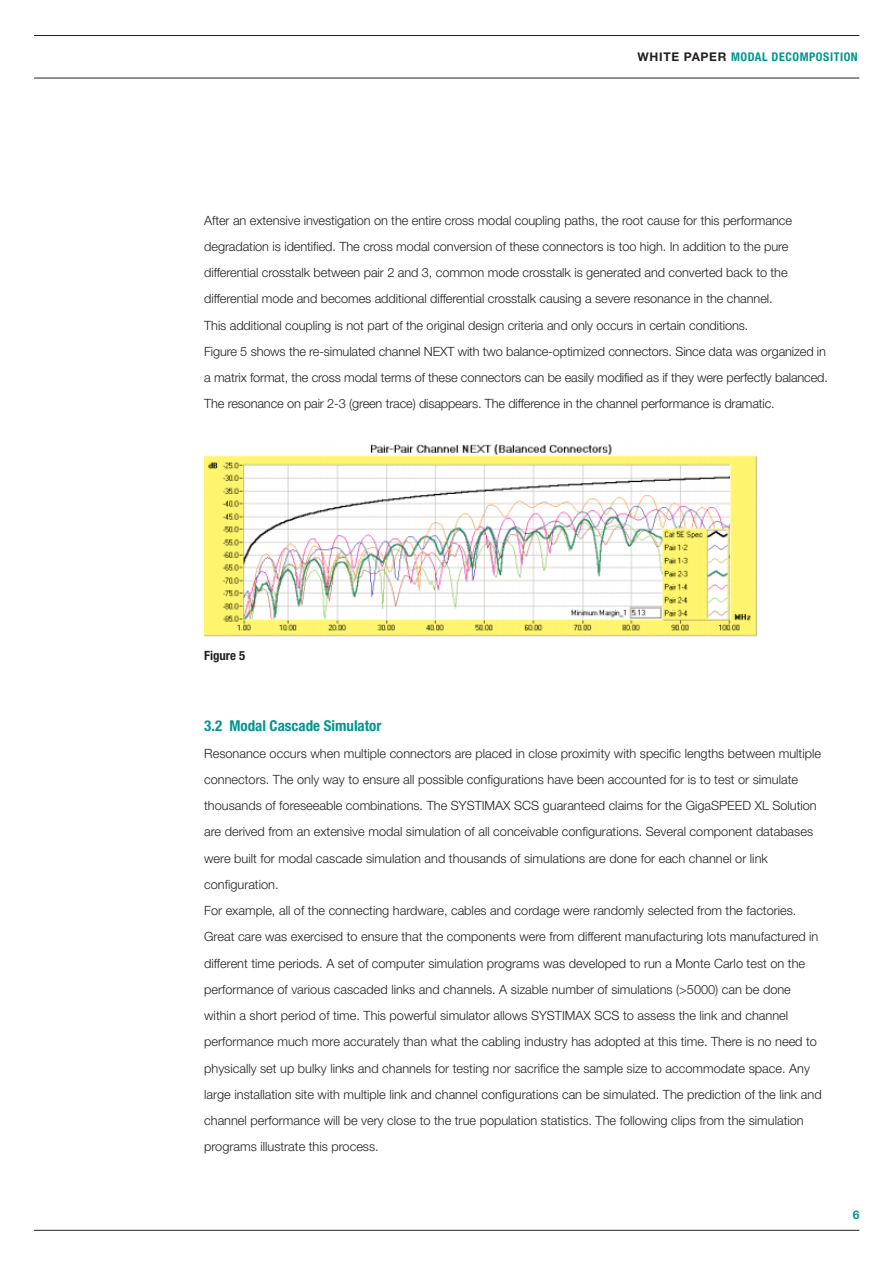
<style>
.page{position:relative;width:893px;height:1263px;background:#fff}
.page>*{position:absolute;margin:0;border:0;box-sizing:border-box;transform-origin:0 0}
.t1{font:700 condensed 15px "Helvetica Neue";color:#00958f}
.t2{font:300 12.75px/26.2px "Helvetica Neue";color:#231f20}
.t3{font:700 condensed 12.75px "Helvetica Neue";color:#231f20}
.t4{font:700 condensed 12px "Helvetica Neue";letter-spacing:.05em;color:#00958f}
.t5{font:700 12px "Helvetica Neue";color:#00958f}
.s1{font-stretch:normal;color:#231f20}
</style>
<div class="page">
<hr style="left:34px;top:1230px;width:825px;height:1px;background:#231f20">
<hr style="left:34px;top:35px;width:825px;height:1px;background:#231f20">
<hr style="left:34px;top:78px;width:825px;height:1px;background:#231f20">
<img style="left:204px;top:444px;width:553px;height:193px">
<p class="t4" style="left:637px;top:53px;width:222px"><span class="s1">WHITE PAPER</span> MODAL DECOMPOSITION</p>
<p class="t2" style="left:204px;top:208px;width:625px">After an extensive investigation on the entire cross modal coupling paths, the root cause for this performance degradation is identified. The cross modal conversion of these connectors is too high. In addition to the pure differential crosstalk between pair 2 and 3, common mode crosstalk is generated and converted back to the differential mode and becomes additional differential crosstalk causing a severe resonance in the channel.<br>This additional coupling is not part of the original design criteria and only occurs in certain conditions.<br>Figure 5 shows the re-simulated channel NEXT with two balance-optimized connectors. Since data was organized in a matrix format, the cross modal terms of these connectors can be easily modified as if they were perfectly balanced.<br>The resonance on pair 2-3 (green trace) disappears. The difference in the channel performance is dramatic.</p>
<p class="t3" style="left:204px;top:651px;width:43px">Figure 5</p>
<p class="t1" style="left:204px;top:720px;width:179px">3.2 Modal Cascade Simulator</p>
<p class="t2" style="left:204px;top:741px;width:619px">Resonance occurs when multiple connectors are placed in close proximity with specific lengths between multiple connectors. The only way to ensure all possible configurations have been accounted for is to test or simulate thousands of foreseeable combinations. The SYSTIMAX SCS guaranteed claims for the GigaSPEED XL Solution are derived from an extensive modal simulation of all conceivable configurations. Several component databases were built for modal cascade simulation and thousands of simulations are done for each channel or link configuration.<br>For example, all of the connecting hardware, cables and cordage were randomly selected from the factories.<br>Great care was exercised to ensure that the components were from different manufacturing lots manufactured in different time periods. A set of computer simulation programs was developed to run a Monte Carlo test on the performance of various cascaded links and channels. A sizable number of simulations (&gt;5000) can be done within a short period of time. This powerful simulator allows SYSTIMAX SCS to assess the link and channel performance much more accurately than what the cabling industry has adopted at this time. There is no need to physically set up bulky links and channels for testing nor sacrifice the sample size to accommodate space. Any large installation site with multiple link and channel configurations can be simulated. The prediction of the link and channel performance will be very close to the true population statistics. The following clips from the simulation programs illustrate this process.</p>
<p class="t5" style="left:852px;top:1210px;width:8px">6</p>
</div>
